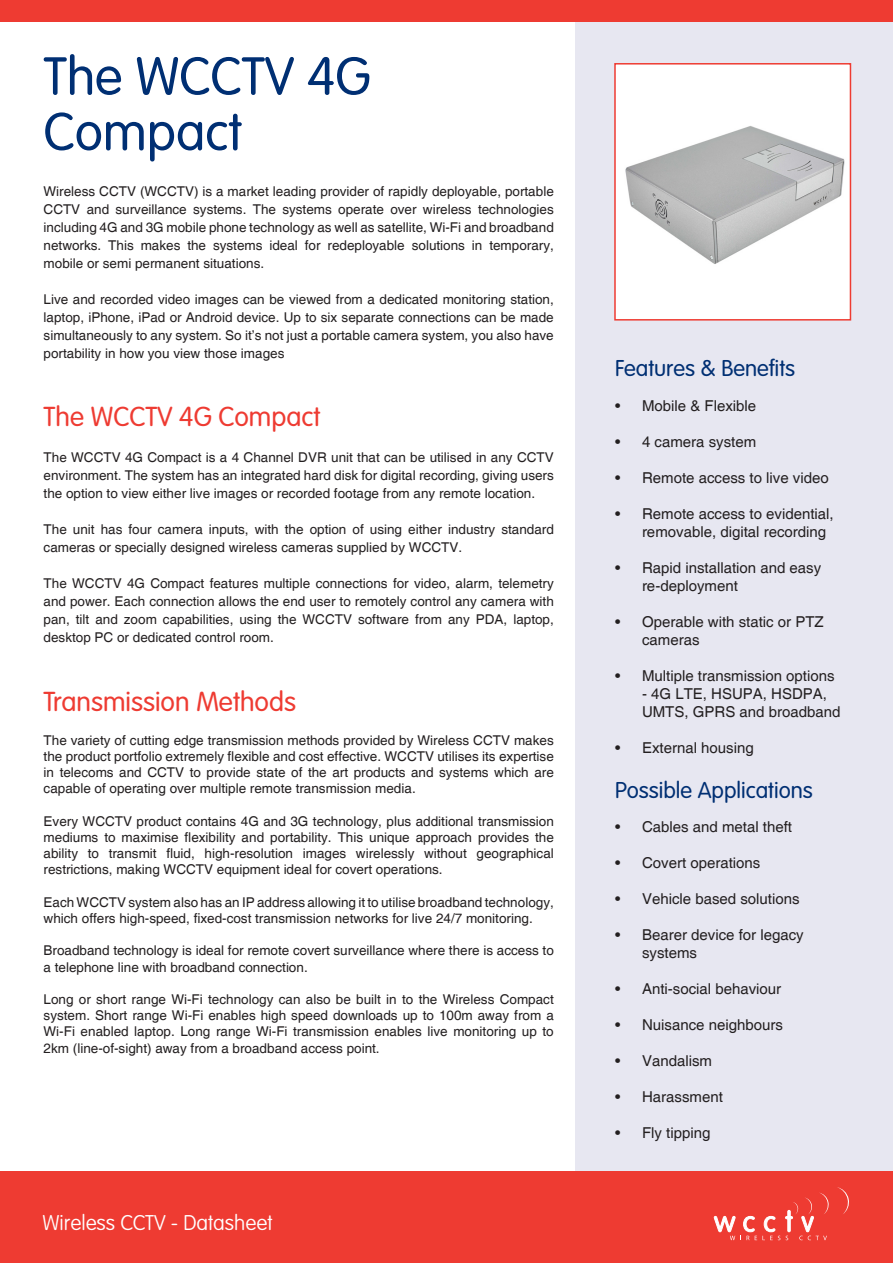
<style>
.page{position:relative;width:893px;height:1263px;background:#fff}
.page>*{position:absolute;margin:0;border:0;box-sizing:border-box;transform-origin:0 0}
.Main_Header{font:300 52.5px "VAG Rounded Std";color:#002f73}
.t1{font:300 27px "VAG Rounded Std";color:#ee3b32}
.t2{font:300 22.5px "VAG Rounded Std";color:#002f73}
.body_text{font:100 21px "VAG Rounded Std";color:#fff}
.t3{font:100 21px "VAG Rounded";letter-spacing:.01em;color:#fff}
.t4{font:15px/18px "Helvetica";color:#231f20}
.body_text-2{font:13.5px/18px "Helvetica";color:#231f20;text-align:justify}
</style>
<div class="page">
<div style="left:575px;top:21px;width:318px;height:1150px;background:#e7e7f1"></div>
<div style="left:0;top:0;width:893px;height:21px;background:#ee3b32"></div>
<div style="left:615px;top:64px;width:235px;height:256px;background:#fff"></div>
<img style="left:625px;top:126px;width:220px;height:138px">
<div style="left:614px;top:63px;width:237px;height:258px;border:2px solid #ee3b32"></div>
<div style="left:0;top:1171px;width:893px;height:92px;background:#ee3b32"></div>
<svg style="left:837px;top:1187px;width:12px;height:27px"></svg>
<svg style="left:714px;top:1192px;width:115px;height:48px"></svg>
<p class="Main_Header" style="left:44px;top:46px;width:328px">The WCCTV 4G</p>
<p class="Main_Header" style="left:44px;top:102px;width:200px">Compact</p>
<p class="body_text-2" style="left:44px;top:182px;width:512px">Wireless CCTV (WCCTV) is a market leading provider of rapidly deployable, portable CCTV and surveillance systems. The systems operate over wireless technologies including 4G and 3G mobile phone technology as well as satellite, Wi-Fi and broadband networks. This makes the systems ideal for redeployable solutions in temporary, mobile or semi permanent situations.</p>
<p class="body_text-2" style="left:44px;top:290px;width:512px">Live and recorded video images can be viewed from a dedicated monitoring station, laptop, iPhone, iPad or Android device. Up to six separate connections can be made simultaneously to any system. So it’s not just a portable camera system, you also have portability in how you view those images</p>
<p class="t1" style="left:44px;top:401px;width:278px">The WCCTV 4G Compact</p>
<p class="body_text-2" style="left:44px;top:449px;width:512px">The WCCTV 4G Compact is a 4 Channel DVR unit that can be utilised in any CCTV environment. The system has an integrated hard disk for digital recording, giving users the option to view either live images or recorded footage from any remote location.</p>
<p class="body_text-2" style="left:44px;top:521px;width:512px">The unit has four camera inputs, with the option of using either industry standard cameras or specially designed wireless cameras supplied by WCCTV.</p>
<p class="body_text-2" style="left:44px;top:575px;width:512px">The WCCTV 4G Compact features multiple connections for video, alarm, telemetry and power. Each connection allows the end user to remotely control any camera with pan, tilt and zoom capabilities, using the WCCTV software from any PDA, laptop, desktop PC or dedicated control room.</p>
<p class="t1" style="left:44px;top:686px;width:254px">Transmission Methods</p>
<p class="body_text-2" style="left:44px;top:732px;width:512px;line-height:16.2px">The variety of cutting edge transmission methods provided by Wireless CCTV makes the product portfolio extremely flexible and cost effective. WCCTV utilises its expertise in telecoms and CCTV to provide state of the art products and systems which are capable of operating over multiple remote transmission media.</p>
<p class="body_text-2" style="left:44px;top:813px;width:512px;line-height:16.2px">Every WCCTV product contains 4G and 3G technology, plus additional transmission mediums to maximise flexibility and portability. This unique approach provides the ability to transmit fluid, high-resolution images wirelessly without geographical restrictions, making WCCTV equipment ideal for covert operations.</p>
<p class="body_text-2" style="left:44px;top:894px;width:512px;line-height:16.2px">Each WCCTV system also has an IP address allowing it to utilise broadband technology, which offers high-speed, fixed-cost transmission networks for live 24/7 monitoring.</p>
<p class="body_text-2" style="left:44px;top:943px;width:512px;line-height:16.2px">Broadband technology is ideal for remote covert surveillance where there is access to a telephone line with broadband connection.</p>
<p class="body_text-2" style="left:44px;top:992px;width:512px;line-height:16.2px">Long or short range Wi-Fi technology can also be built in to the Wireless Compact system. Short range Wi-Fi enables high speed downloads up to 100m away from a Wi-Fi enabled laptop. Long range Wi-Fi transmission enables live monitoring up to 2km (line-of-sight) away from a broadband access point.</p>
<h3 class="t3" style="left:157px;top:1209px;width:122px">V - Datasheet</h3>
<p class="body_text" style="left:43px;top:1210px;width:231px">Wireless CCTV - Datasheet</p>
<p class="t2" style="left:615px;top:356px;width:182px">Features &amp; Benefits</p>
<p class="t4" style="left:615px;top:397px;width:143px">• Mobile &amp; Flexible</p>
<p class="t4" style="left:615px;top:433px;width:143px">• 4 camera system</p>
<p class="t4" style="left:615px;top:469px;width:215px">• Remote access to live video</p>
<p class="t4" style="left:642px;top:505px;width:193px;text-indent:-27px">• Remote access to evidential, removable, digital recording</p>
<p class="t4" style="left:642px;top:559px;width:181px;text-indent:-27px">• Rapid installation and easy re-deployment</p>
<p class="t4" style="left:642px;top:613px;width:183px;text-indent:-27px">• Operable with static or PTZ cameras</p>
<p class="t4" style="left:615px;top:667px;width:221px">• Multiple transmission options</p>
<p class="t4" style="left:642px;top:685px;width:200px">- 4G LTE, HSUPA, HSDPA,<br>UMTS, GPRS and broadband</p>
<p class="t4" style="left:615px;top:739px;width:140px">• External housing</p>
<p class="t2" style="left:615px;top:777px;width:199px">Possible Applications</p>
<p class="t4" style="left:615px;top:819px;width:179px">• Cables and metal theft</p>
<p class="t4" style="left:615px;top:855px;width:147px">• Covert operations</p>
<p class="t4" style="left:615px;top:891px;width:186px">• Vehicle based solutions</p>
<p class="t4" style="left:642px;top:927px;width:163px;text-indent:-27px">• Bearer device for legacy systems</p>
<p class="t4" style="left:615px;top:981px;width:168px">• Anti-social behaviour</p>
<p class="t4" style="left:615px;top:1017px;width:169px">• Nuisance neighbours</p>
<p class="t4" style="left:615px;top:1053px;width:99px">• Vandalism</p>
<p class="t4" style="left:615px;top:1089px;width:109px">• Harassment</p>
<p class="t4" style="left:615px;top:1125px;width:97px">• Fly tipping</p>
</div>
